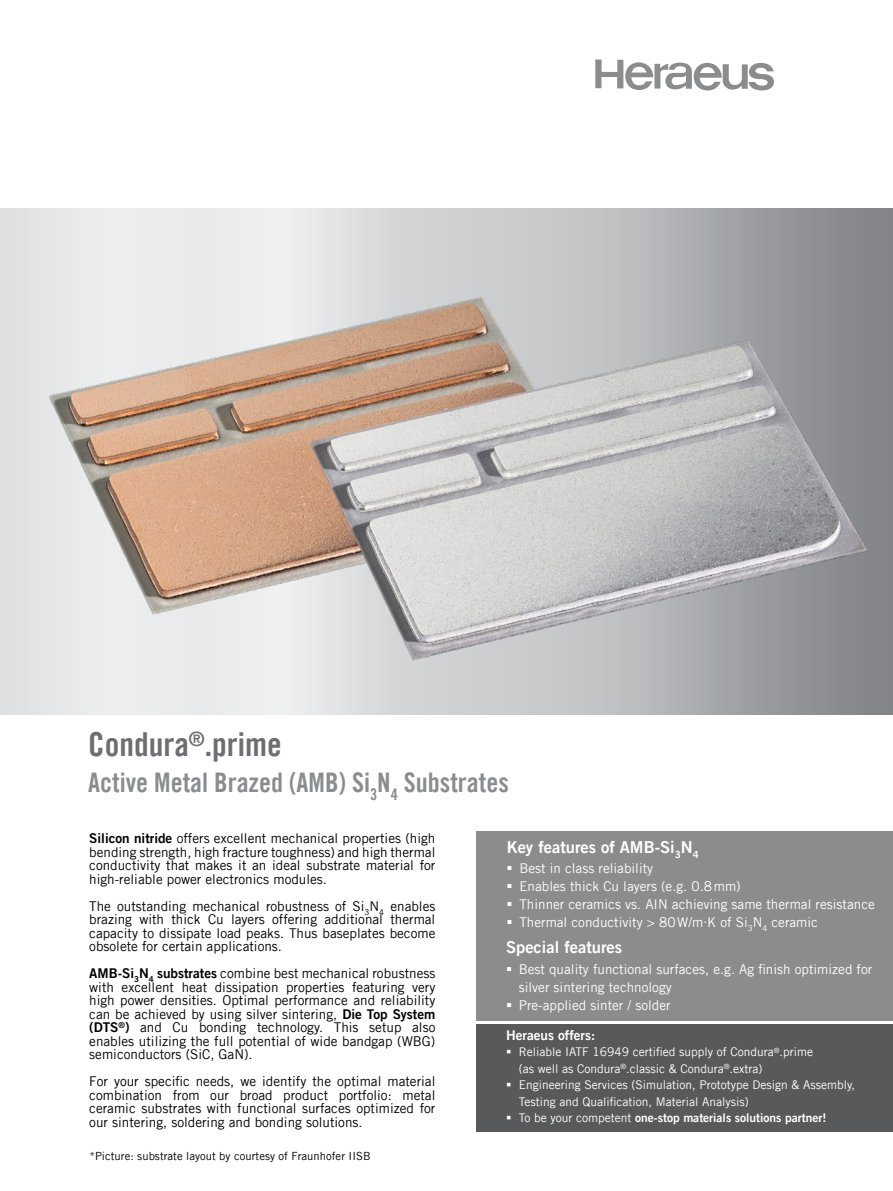
<style>
.page{position:relative;width:893px;height:1191px;background:#fff}
.page>*{position:absolute;margin:0;border:0;box-sizing:border-box;transform-origin:0 0}
.t1{font:33px "Trade Gothic LT Bold Cond Twenty";color:#6d6e71}
.t2{font:27px "Trade Gothic LT Bold Cond Twenty";color:#8a8c8e}
.t3{font:16.5px "Trade Gothic LT Bold Two";color:#fff}
.t4{font:13.5px/13.5px "Trade Gothic LT";color:#000;text-align:justify}
.t5{font:13.5px/17.9px "Trade Gothic LT";color:#fff}
.t6{font:13.5px "Trade Gothic LT Bold Two";color:#fff}
.t7{font:12px/16.5px "Trade Gothic LT";color:#fff}
.t8{font:12px "Trade Gothic LT Bold Two";color:#fff}
.t9{font:11.25px "Trade Gothic LT";letter-spacing:.005em;color:#000}
.s1{font-family:"Trade Gothic LT Bold Two"}
.s2{font-family:"Arial"}
.s3{font-family:"Trade Gothic LT"}
</style>
<div class="page">
<svg style="left:595px;top:60px;width:179px;height:30px"></svg>
<svg style="left:0;top:208px;width:893px;height:506px;background:#cacccd"></svg>
<img style="left:30px;top:282px;width:860px;height:389px">
<div style="left:476px;top:831px;width:417px;height:189px;background:#8a8c8e"></div>
<div style="left:476px;top:1024px;width:417px;height:107px;background:#58595b"></div>
<h1 class="t1" style="left:88px;top:724px;width:195px">Condura<sup>®</sup>.prime</h1>
<h2 class="t2" style="left:88px;top:766px;width:422px">Active Metal Brazed (AMB) Si<sub>3</sub>N<sub>4</sub> Substrates</h2>
<p class="t4" style="left:89px;top:831px;width:348px"><span class="s1">Silicon nitride</span> offers excellent mechanical properties (high bending strength, high fracture toughness) and high thermal conductivity that makes it an ideal substrate material for high-reliable power electronics modules.</p>
<p class="t4" style="left:89px;top:898px;width:348px">The outstanding mechanical robustness of Si<sub>3</sub>N<sub>4</sub> enables brazing with thick Cu layers offering additional thermal capacity to dissipate load peaks. Thus baseplates become obsolete for certain applications.</p>
<p class="t4" style="left:89px;top:966px;width:348px"><span class="s1">AMB-Si</span><sub>3</sub><span class="s1">N</span><sub>4</sub> <span class="s1">substrates</span> combine best mechanical robustness with excellent heat dissipation properties featuring very high power densities. Optimal performance and reliability can be achieved by using silver sintering, <span class="s1">Die Top System (DTS</span><sup>®</sup><span class="s1">)</span> and Cu bonding technology. This setup also enables utilizing the full potential of wide bandgap (WBG) semiconductors (SiC, GaN).</p>
<p class="t4" style="left:89px;top:1074px;width:348px">For your specific needs, we identify the optimal material combination from our broad product portfolio: metal ceramic substrates with functional surfaces optimized for our sintering, soldering and bonding solutions.</p>
<p class="t3" style="left:507px;top:837px;width:194px">Key features of AMB-Si<sub>3</sub>N<sub>4</sub></p>
<p class="t5" style="left:507px;top:859px;width:148px">▪ Best in class reliability</p>
<p class="t5" style="left:507px;top:877px;width:236px">▪ Enables thick Cu layers (e.g. 0.8mm)</p>
<p class="t5" style="left:507px;top:894px;width:370px">▪ Thinner ceramics vs. AIN achieving same thermal resistance</p>
<p class="t5" style="left:507px;top:912px;width:313px">▪ Thermal conductivity &gt; 80W/m<span class="s2">∙</span>K of Si<sub>3</sub>N<sub>4</sub> ceramic</p>
<p class="t5" style="left:519px;top:960px;width:355px;text-indent:-13px">▪ Best quality functional surfaces, e.g. Ag finish optimized for silver sintering technology</p>
<p class="t5" style="left:506px;top:995px;width:166px">▪ Pre-applied sinter / solder</p>
<p class="t3" style="left:506px;top:937px;width:117px">Special features</p>
<p class="t6" style="left:506px;top:1026px;width:91px">Heraeus offers:</p>
<p class="t7" style="left:519px;top:1043px;width:296px;text-indent:-13px">▪ Reliable IATF 16949 certified supply of Condura<sup>®</sup>.prime (as well as Condura<sup>®</sup>.classic &amp; Condura<sup>®</sup>.extra)</p>
<p class="t7" style="left:519px;top:1076px;width:338px;text-indent:-13px">▪ Engineering Services (Simulation, Prototype Design &amp; Assembly,<br>Testing and Qualification, Material Analysis)</p>
<p class="t8" style="left:506px;top:1110px;width:322px">▪ <span class="s3">To be your competent</span> one-stop materials solutions partner!</p>
<p class="t9" style="left:89px;top:1149px;width:283px">*Picture: substrate layout by courtesy of Fraunhofer IISB</p>
</div>
